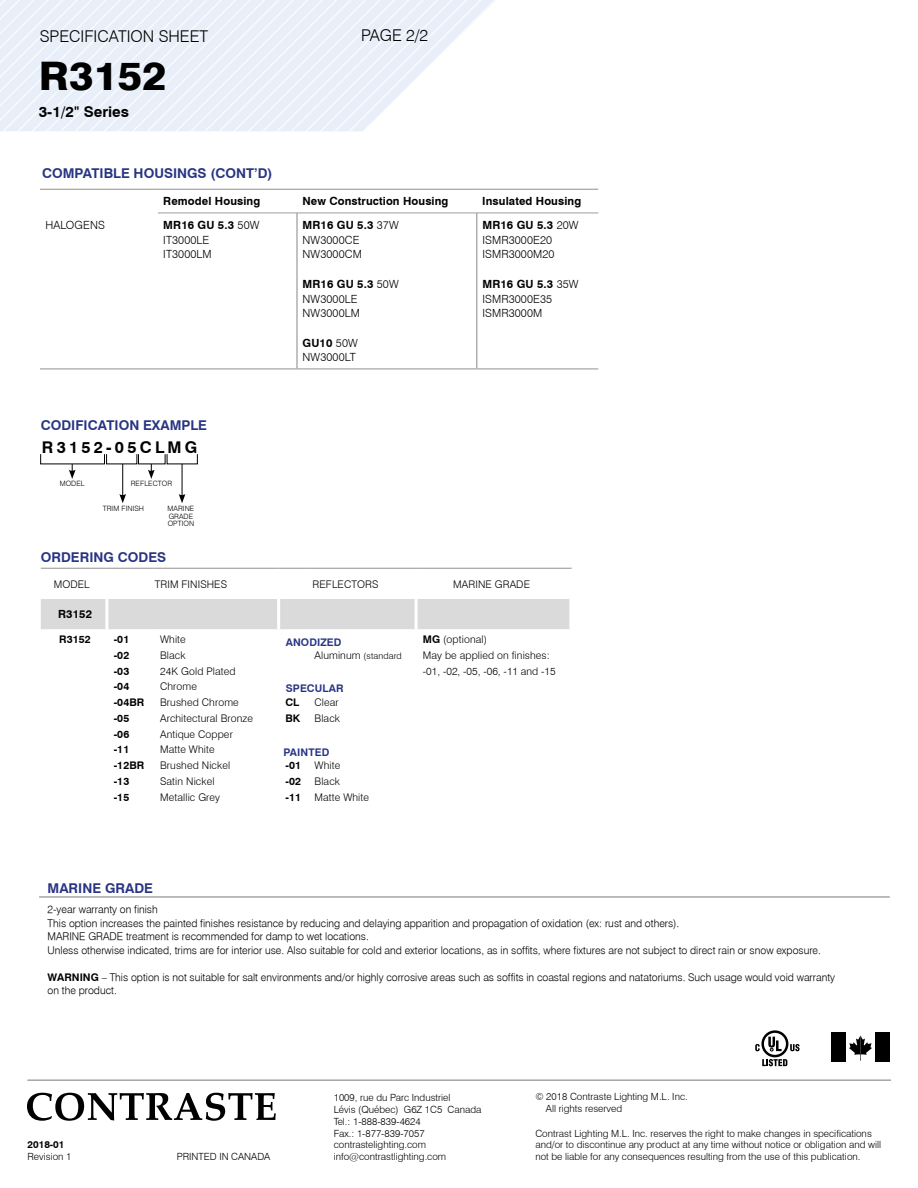
<style>
.page{position:relative;width:918px;height:1188px;background:#fff}
.page>*{position:absolute;margin:0;border:0;box-sizing:border-box;transform-origin:0 0}
.t1{font:800 39.45px "Swiss 721 BT";color:#000;scale:1.05 1}
.t2{font:300 16.2px "Swiss 721 BT";color:#000}
.t3{font:700 16.2px "Swiss 721 BT";letter-spacing:.2em;color:#000}
.t4{font:700 14.7px "Swiss 721 BT";color:#000}
.t5{font:700 13.5px "Swiss 721 BT";color:#283583}
.t6{font:300 11.25px/14.7px "Swiss 721 BT";letter-spacing:.01em;color:#000}
.t7{font:700 11.25px "Swiss 721 BT";letter-spacing:.01em;color:#000}
.t8{font:10.5px/13.5px "Swiss 721 Light BT";color:#000}
.t9{font:300 10.5px/15.8px "Swiss 721 BT";letter-spacing:.01em;color:#000}
.t10{font:700 10.5px/15.8px "Swiss 721 BT";letter-spacing:.01em;color:#000}
.t11{font:700 10.5px "Swiss 721 BT";letter-spacing:.01em;color:#283583}
.t12{font:300 9.9px/11.9px "Swiss 721 BT";color:#000}
.t13{font:700 9.9px "Swiss 721 BT";color:#000}
.t14{font:300 9px "Swiss 721 BT";letter-spacing:.01em;color:#000}
.t15{font:300 7.35px/7.4px "Swiss 721 BT";letter-spacing:.01em;color:#000}
.s1{font-family:"Arial";font-weight:400}
.s2{font-weight:700}
.s3{font-size:10.5px}
.s4{font-family:"Swiss 721 BT";font-weight:700}
</style>
<div class="page">
<svg style="left:0;top:0;width:496px;height:131px"></svg>
<svg style="left:762px;top:1059px;width:25px;height:7px"></svg>
<svg style="left:790px;top:1044px;width:10px;height:7px"></svg>
<svg style="left:761px;top:1030px;width:27px;height:27px"></svg>
<svg style="left:764px;top:1033px;width:22px;height:22px"></svg>
<svg style="left:768px;top:1037px;width:14px;height:14px"></svg>
<svg style="left:755px;top:1044px;width:5px;height:7px"></svg>
<div style="left:875px;top:1033px;width:15px;height:29px;background:#000"></div>
<div style="left:831px;top:1033px;width:15px;height:29px;background:#000"></div>
<svg style="left:849px;top:1036px;width:23px;height:24px"></svg>
<hr style="left:27px;top:1080px;width:864px;height:1px;background:#878787">
<svg style="left:27px;top:1093px;width:249px;height:28px"></svg>
<div style="left:41px;top:599px;width:528px;height:30px;background:#dadada"></div>
<hr style="left:41px;top:568px;width:66px;height:1px;background:#9d9d9c">
<hr style="left:107px;top:568px;width:46px;height:1px;background:#9d9d9c">
<hr style="left:153px;top:568px;width:126px;height:1px;background:#9d9d9c">
<svg style="left:279px;top:568px;width:29px;height:1px"></svg>
<hr style="left:308px;top:568px;width:108px;height:1px;background:#9d9d9c">
<hr style="left:416px;top:568px;width:156px;height:1px;background:#9d9d9c">
<hr style="left:105px;top:599px;width:3px;height:30px;background:#fff">
<hr style="left:277px;top:599px;width:3px;height:30px;background:#fff">
<hr style="left:415px;top:599px;width:3px;height:30px;background:#fff">
<hr style="left:122px;top:464px;width:1px;height:32px;background:#000">
<svg style="left:119px;top:494px;width:7px;height:9px"></svg>
<svg style="left:40px;top:454px;width:158px;height:25px"></svg>
<hr style="left:182px;top:464px;width:1px;height:32px;background:#000">
<svg style="left:179px;top:494px;width:6px;height:9px"></svg>
<hr style="left:158px;top:213px;width:139px;height:1px;background:#9d9d9c">
<hr style="left:297px;top:213px;width:180px;height:1px;background:#9d9d9c">
<hr style="left:477px;top:213px;width:121px;height:1px;background:#9d9d9c">
<hr style="left:297px;top:213px;width:1px;height:155px;background:#878787">
<hr style="left:477px;top:213px;width:1px;height:155px;background:#878787">
<hr style="left:40px;top:189px;width:117px;height:1px;background:#9d9d9c">
<hr style="left:157px;top:189px;width:140px;height:1px;background:#9d9d9c">
<hr style="left:297px;top:189px;width:180px;height:1px;background:#9d9d9c">
<hr style="left:477px;top:189px;width:121px;height:1px;background:#9d9d9c">
<hr style="left:40px;top:368px;width:117px;height:1px;background:#9d9d9c">
<hr style="left:157px;top:368px;width:140px;height:1px;background:#9d9d9c">
<hr style="left:297px;top:368px;width:180px;height:1px;background:#9d9d9c">
<hr style="left:477px;top:368px;width:121px;height:1px;background:#9d9d9c">
<hr style="left:39px;top:896px;width:851px;height:2px;background:#878787">
<h2 class="t2" style="left:40px;top:27px;width:170px">SPECIFICATION SHEET</h2>
<h1 class="t1" style="left:39px;top:52px;width:123px">R3152</h1>
<h3 class="t4" style="left:39px;top:103px;width:92px">3-1/2<span class="s1">"</span> Series</h3>
<p class="t5" style="left:42px;top:165px;width:232px">COMPATIBLE HOUSINGS (CONT’D)</p>
<h2 class="t2" style="left:361px;top:26px;width:68px">PAGE 2/2</h2>
<p class="t6" style="left:45px;top:217px;width:61px">HALOGENS</p>
<p class="t7" style="left:163px;top:195px;width:99px">Remodel Housing</p>
<p class="t7" style="left:302px;top:195px;width:148px">New Construction Housing</p>
<p class="t7" style="left:482px;top:195px;width:101px">Insulated Housing</p>
<p class="t6" style="left:163px;top:218px;width:98px"><span class="s2">MR16 GU 5.3</span> 50W<br>IT3000LE<br>IT3000LM</p>
<p class="t6" style="left:303px;top:218px;width:98px"><span class="s2">MR16 GU 5.3</span> 37W<br>NW3000CE<br>NW3000CM</p>
<p class="t6" style="left:303px;top:276px;width:98px"><span class="s2">MR16 GU 5.3</span> 50W<br>NW3000LE<br>NW3000LM</p>
<p class="t6" style="left:303px;top:335px;width:57px"><span class="s2">GU10</span> 50W<br>NW3000LT</p>
<p class="t6" style="left:482px;top:218px;width:98px"><span class="s2">MR16 GU 5.3</span> 20W<br>ISMR3000E20<br>ISMR3000M20</p>
<p class="t6" style="left:482px;top:276px;width:98px"><span class="s2">MR16 GU 5.3</span> 35W<br>ISMR3000E35<br>ISMR3000M</p>
<p class="t5" style="left:41px;top:417px;width:168px">CODIFICATION EXAMPLE</p>
<h2 class="t3" style="left:42px;top:437px;width:157px">R3152-05CLMG</h2>
<p class="t15" style="left:60px;top:480px;width:27px">MODEL</p>
<p class="t15" style="left:103px;top:505px;width:43px">TRIM FINISH</p>
<p class="t15" style="left:131px;top:480px;width:43px">REFLECTOR</p>
<p class="t15" style="left:168px;top:505px;width:28px">MARINE<br>GRADE<br>OPTION</p>
<p class="t5" style="left:41px;top:549px;width:127px">ORDERING CODES</p>
<p class="t9" style="left:54px;top:576px;width:38px">MODEL</p>
<p class="t9" style="left:155px;top:576px;width:74px">TRIM FINISHES</p>
<p class="t9" style="left:313px;top:576px;width:67px">REFLECTORS</p>
<p class="t9" style="left:453px;top:576px;width:78px">MARINE GRADE</p>
<p class="t7" style="left:58px;top:608px;width:35px">R3152</p>
<p class="t10" style="left:59px;top:631px;width:33px">R3152</p>
<p class="t10" style="left:114px;top:631px;width:32px">-01 -02 -03 -04 -04BR -05 -06 -11 -12BR -13 -15</p>
<p class="t9" style="left:160px;top:631px;width:95px">White<br>Black<br>24K Gold Plated<br>Chrome<br>Brushed Chrome<br>Architectural Bronze<br>Antique Copper<br>Matte White<br>Brushed Nickel<br>Satin Nickel<br>Metallic Grey</p>
<p class="t9" style="left:423px;top:631px;width:134px"><span class="s2">MG</span> (optional)<br>May be applied on finishes: -01, -02, -05, -06, -11 and -15</p>
<p class="t11" style="left:286px;top:636px;width:57px">ANODIZED</p>
<p class="t11" style="left:286px;top:682px;width:59px">SPECULAR</p>
<p class="t14" style="left:315px;top:650px;width:89px"><span class="s3">Aluminum</span> (standard</p>
<p class="t9" style="left:315px;top:694px;width:27px">Clear<br>Black</p>
<p class="t9" style="left:315px;top:757px;width:56px">White<br>Black<br>Matte White</p>
<p class="t10" style="left:285px;top:694px;width:16px">CL<br>BK</p>
<p class="t10" style="left:285px;top:757px;width:17px;text-align:justify">-01 -02 -11</p>
<p class="t11" style="left:283px;top:746px;width:47px">PAINTED</p>
<p class="t5" style="left:48px;top:880px;width:107px">MARINE GRADE</p>
<p class="t8" style="left:48px;top:903px;width:775px">2-year warranty on finish<br>This option increases the painted finishes resistance by reducing and delaying apparition and propagation of oxidation (ex: rust and others).<br>MARINE GRADE treatment is recommended for damp to wet locations.<br>Unless otherwise indicated, trims are for interior use. Also suitable for cold and exterior locations, as in soffits, where fixtures are not subject to direct rain or snow exposure.</p>
<p class="t8" style="left:48px;top:970px;width:789px"><span class="s4">WARNING</span> – This option is not suitable for salt environments and/or highly corrosive areas such as soffits in coastal regions and natatoriums. Such usage would void warranty on the product.</p>
<p class="t13" style="left:28px;top:1139px;width:38px">2018-01</p>
<p class="t12" style="left:28px;top:1151px;width:45px">Revision 1</p>
<p class="t12" style="left:177px;top:1151px;width:95px">PRINTED IN CANADA</p>
<p class="t12" style="left:334px;top:1091px;width:149px">1009, rue du Parc Industriel<br>Lévis (Québec) G6Z 1C5 Canada<br>Tel.: 1-888-839-4624<br>Fax.: 1-877-839-7057 contrastelighting.com info@contrastlighting.com</p>
<p class="t12" style="left:546px;top:1091px;width:143px;text-indent:-11px">© 2018 Contraste Lighting M.L. Inc.<br>All rights reserved</p>
<p class="t12" style="left:535px;top:1127px;width:347px">Contrast Lighting M.L. Inc. reserves the right to make changes in specifications and/or to discontinue any product at any time without notice or obligation and will not be liable for any consequences resulting from the use of this publication.</p>
</div>
